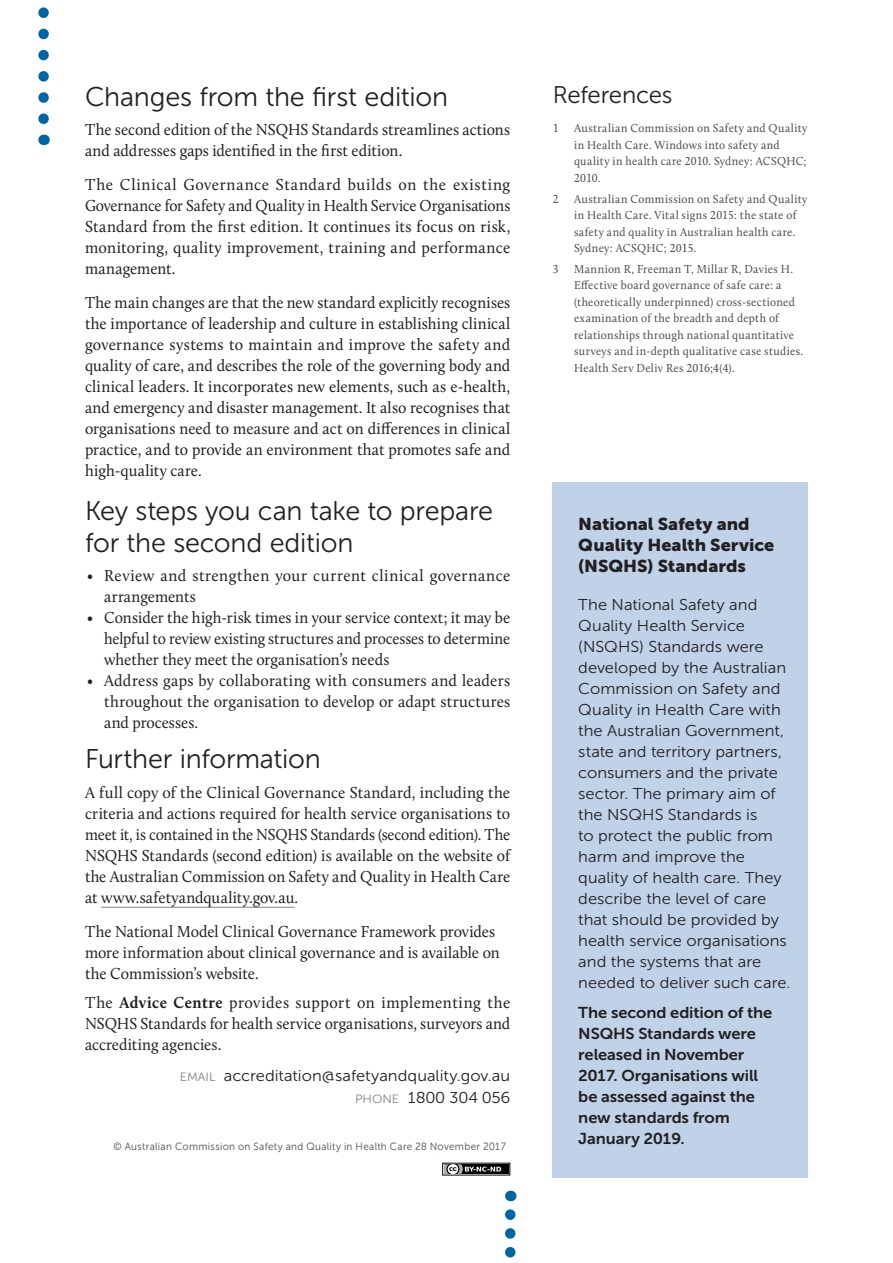
<style>
.page{position:relative;width:893px;height:1263px;background:#fff}
.page>*{position:absolute;margin:0;border:0;box-sizing:border-box;transform-origin:0 0}
.Heading_2{font:27px/31.5px "Museo Sans 300";letter-spacing:-.01em;color:#231f20}
.Heading_3{font:24px "Museo Sans 300";letter-spacing:-.015em;color:#231f20}
.BoxName{font:17.1px/21px "Museo Sans 900";color:#231f20;scale:1.05 1}
.t1{font:16.5px/21px "Calluna";letter-spacing:.005em;color:#231f20;text-align:justify;scale:.95 1}
.t2{font:16.5px/21px "Calluna";letter-spacing:.005em;color:#231f20;text-align:justify;scale:.96 1}
.t3{font:16.5px/21px "Calluna";letter-spacing:.025em;color:#231f20;scale:.95 1}
.BoxName-2{font:15.6px/21px "Museo Sans 300";color:#231f20;scale:1.05 1}
.BoxText{font:15.6px/21px "Museo Sans 700";letter-spacing:-.01em;color:#231f20;scale:1.05 1}
.BoxText-EMAIL-PHONE{font:15.6px "Museo Sans 300";color:#231f20;scale:1.05 1}
.References{font:12px/16.5px "Calluna";letter-spacing:.03em;color:#4b4c4d;scale:.95 1}
.Copyright_text{font:10.5px "Museo Sans 300";letter-spacing:.03em;color:#4b4c4d;scale:.95 1}
.s1{font-weight:700}
.s2{font-size:12px;color:#808180}
</style>
<div class="page">
<div style="left:444px;top:1164px;width:65px;height:10px;background:#040503"></div>
<svg style="left:442px;top:1163px;width:59px;height:13px"></svg>
<svg style="left:38px;top:7px;width:11px;height:112px"></svg>
<svg style="left:505px;top:1214px;width:10px;height:44px"></svg>
<hr style="left:101px;top:907px;width:194px;height:1px;background:#808180">
<div style="left:553px;top:482px;width:255px;height:696px;background:#c0d2e8"></div>
<h2 class="Heading_2" style="left:85px;top:81px;width:365px">Changes from the first edition</h2>
<p class="t1" style="left:85px;top:119px;width:449px">The second edition of the NSQHS Standards streamlines actions and addresses gaps identified in the first edition.</p>
<p class="t2" style="left:85px;top:174px;width:444px">The Clinical Governance Standard builds on the existing Governance for Safety and Quality in Health Service Organisations Standard from the first edition. It continues its focus on risk, monitoring, quality improvement, training and performance management.</p>
<p class="t1" style="left:85px;top:292px;width:449px">The main changes are that the new standard explicitly recognises the importance of leadership and culture in establishing clinical governance systems to maintain and improve the safety and quality of care, and describes the role of the governing body and clinical leaders. It incorporates new elements, such as e-health, and emergency and disaster management. It also recognises that organisations need to measure and act on differences in clinical practice, and to provide an environment that promotes safe and high-quality care.</p>
<h2 class="Heading_2" style="left:85px;top:495px;width:409px">Key steps you can take to prepare for the second edition</h2>
<p class="t3" style="left:104px;top:565px;width:429px;text-indent:-17px">• Review and strengthen your current clinical governance arrangements</p>
<p class="t1" style="left:104px;top:607px;width:429px;text-indent:-17px">• Consider the high-risk times in your service context; it may be helpful to review existing structures and processes to determine whether they meet the organisation’s needs</p>
<p class="t1" style="left:104px;top:670px;width:429px;text-indent:-17px">• Address gaps by collaborating with consumers and leaders throughout the organisation to develop or adapt structures and processes.</p>
<h2 class="Heading_2" style="left:85px;top:743px;width:237px">Further information</h2>
<p class="t2" style="left:85px;top:781px;width:444px">A full copy of the Clinical Governance Standard, including the criteria and actions required for health service organisations to meet it, is contained in the NSQHS Standards (second edition). The NSQHS Standards (second edition) is available on the website of the Australian Commission on Safety and Quality in Health Care at www.safetyandquality.gov.au.</p>
<p class="t1" style="left:85px;top:920px;width:433px">The National Model Clinical Governance Framework provides</p>
<p class="t1" style="left:85px;top:941px;width:438px">more information about clinical governance and is available on</p>
<p class="t1" style="left:85px;top:962px;width:184px">the Commission’s website.</p>
<p class="t2" style="left:85px;top:992px;width:444px">The <span class="s1">Advice Centre</span> provides support on implementing the NSQHS Standards for health service organisations, surveyors and accrediting agencies.</p>
<p class="BoxText-EMAIL-PHONE" style="left:180px;top:1067px;width:316px"><span class="s2">EMAIL</span> accreditation@safetyandquality.gov.au</p>
<p class="BoxText-EMAIL-PHONE" style="left:355px;top:1089px;width:149px"><span class="s2">PHONE</span> 1800 304 056</p>
<p class="Copyright_text" style="left:114px;top:1141px;width:415px">© Australian Commission on Safety and Quality in Health Care 28 November 2017</p>
<h3 class="Heading_3" style="left:553px;top:82px;width:121px">References</h3>
<p class="References" style="left:553px;top:120px;width:8px">1</p>
<p class="References" style="left:574px;top:120px;width:247px">Australian Commission on Safety and Quality in Health Care. Windows into safety and quality in health care 2010. Sydney: ACSQHC; 2010.</p>
<p class="References" style="left:553px;top:190px;width:8px">2</p>
<p class="References" style="left:574px;top:190px;width:247px">Australian Commission on Safety and Quality in Health Care. Vital signs 2015: the state of safety and quality in Australian health care.<br>Sydney: ACSQHC; 2015.</p>
<p class="References" style="left:553px;top:260px;width:8px">3</p>
<p class="References" style="left:574px;top:260px;width:243px">Mannion R, Freeman T, Millar R, Davies H.<br>Effective board governance of safe care: a (theoretically underpinned) cross-sectioned examination of the breadth and depth of relationships through national quantitative surveys and in-depth qualitative case studies.<br>Health Serv Deliv Res 2016;4(4).</p>
<p class="BoxName" style="left:578px;top:514px;width:188px">National Safety and<br>Quality Health Service (NSQHS) Standards</p>
<p class="BoxName-2" style="left:578px;top:595px;width:204px">The National Safety and<br>Quality Health Service (NSQHS) Standards were developed by the Australian<br>Commission on Safety and<br>Quality in Health Care with the Australian Government, state and territory partners, consumers and the private sector. The primary aim of the NSQHS Standards is<br>to protect the public from harm and improve the quality of health care. They describe the level of care that should be provided by health service organisations and the systems that are needed to deliver such care.</p>
<p class="BoxText" style="left:578px;top:1002px;width:186px">The second edition of the<br>NSQHS Standards were released in November<br>2017. Organisations will be assessed against the new standards from<br>January 2019.</p>
</div>
